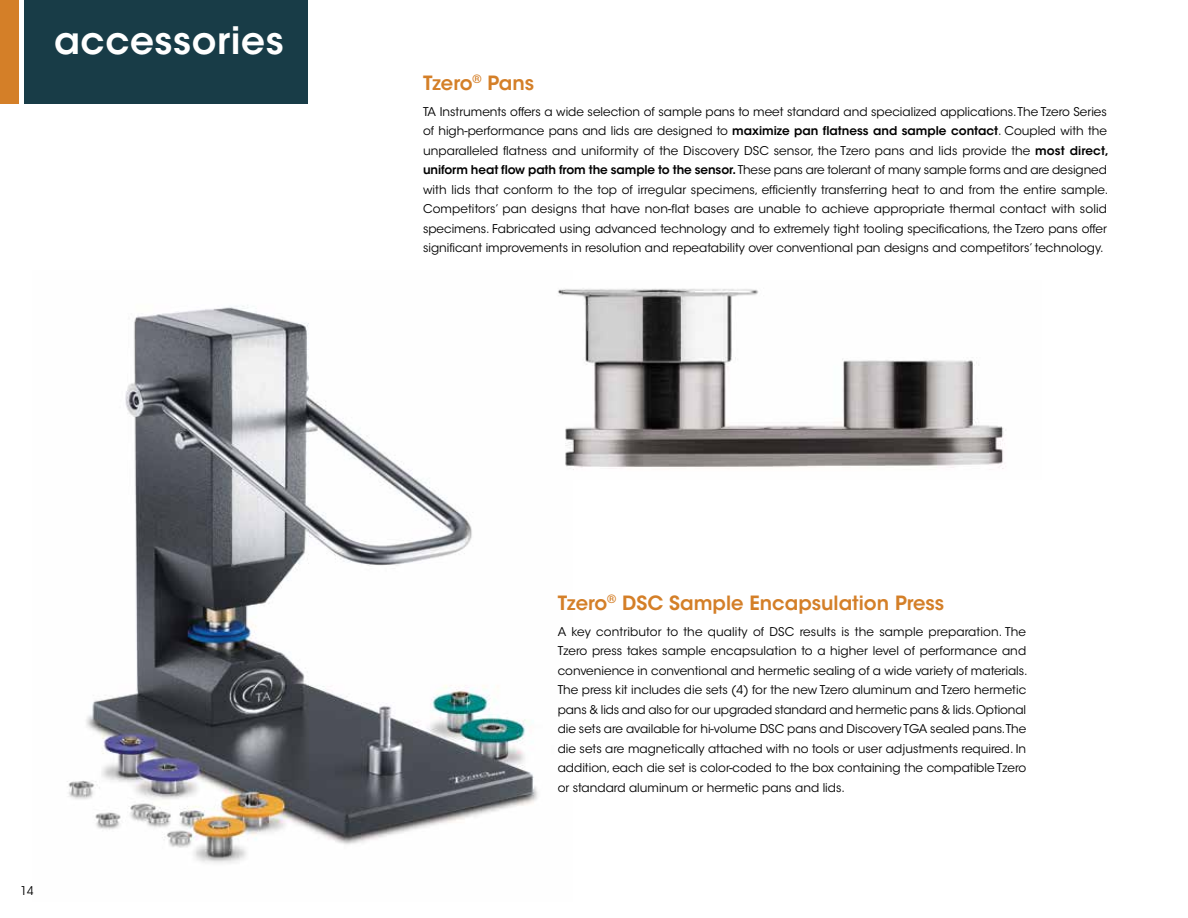
<style>
.page{position:relative;width:1188px;height:918px;background:#fff}
.page>*{position:absolute;margin:0;border:0;box-sizing:border-box;transform-origin:0 0}
.t1{font:600 37.5px "ITC Avant Garde Std";letter-spacing:.015em;color:#fff}
.t2{font:600 19.5px "ITC Avant Garde Std";color:#d47f28}
.t3{font:12px/19.5px "ITC Avant Garde Std";color:#000}
.t4{font:12px "ITC Avant Garde Std";color:#000;scale:.95 1}
.s1{font-weight:600}
</style>
<div class="page">
<hr style="left:1187px;top:864px;width:1px;height:54px;background:#183c47">
<img style="left:67px;top:305px;width:471px;height:558px">
<div style="left:24px;top:0;width:284px;height:104px;background:#183c47"></div>
<div style="left:0;top:0;width:19px;height:104px;background:#d47f28"></div>
<img style="left:523px;top:288px;width:482px;height:192px">
<h1 class="t1" style="left:54px;top:16px;width:231px">accessories</h1>
<p class="t4" style="left:21px;top:884px;width:15px">14</p>
<h2 class="t2" style="left:423px;top:70px;width:113px">Tzero<sup>®</sup> Pans</h2>
<p class="t3" style="left:423px;top:102px;width:687px">TA Instruments offers a wide selection of sample pans to meet standard and specialized applications. The Tzero Series of high-performance pans and lids are designed to <span class="s1">maximize pan flatness and sample contact</span>. Coupled with the unparalleled flatness and uniformity of the Discovery DSC sensor, the Tzero pans and lids provide the <span class="s1">most direct, uniform heat flow path from the sample to the sensor.</span> These pans are tolerant of many sample forms and are designed with lids that conform to the top of irregular specimens, efficiently transferring heat to and from the entire sample.<br>Competitors’ pan designs that have non-flat bases are unable to achieve appropriate thermal contact with solid specimens. Fabricated using advanced technology and to extremely tight tooling specifications, the Tzero pans offer significant improvements in resolution and repeatability over conventional pan designs and competitors’ technology.</p>
<h2 class="t2" style="left:558px;top:590px;width:388px">Tzero<sup>®</sup> DSC Sample Encapsulation Press</h2>
<p class="t3" style="left:558px;top:622px;width:471px">A key contributor to the quality of DSC results is the sample preparation. The Tzero press takes sample encapsulation to a higher level of performance and convenience in conventional and hermetic sealing of a wide variety of materials.<br>The press kit includes die sets (4) for the new Tzero aluminum and Tzero hermetic pans &amp; lids and also for our upgraded standard and hermetic pans &amp; lids. Optional die sets are available for hi-volume DSC pans and Discovery TGA sealed pans.The die sets are magnetically attached with no tools or user adjustments required. In addition, each die set is color-coded to the box containing the compatible Tzero or standard aluminum or hermetic pans and lids.</p>
</div>
